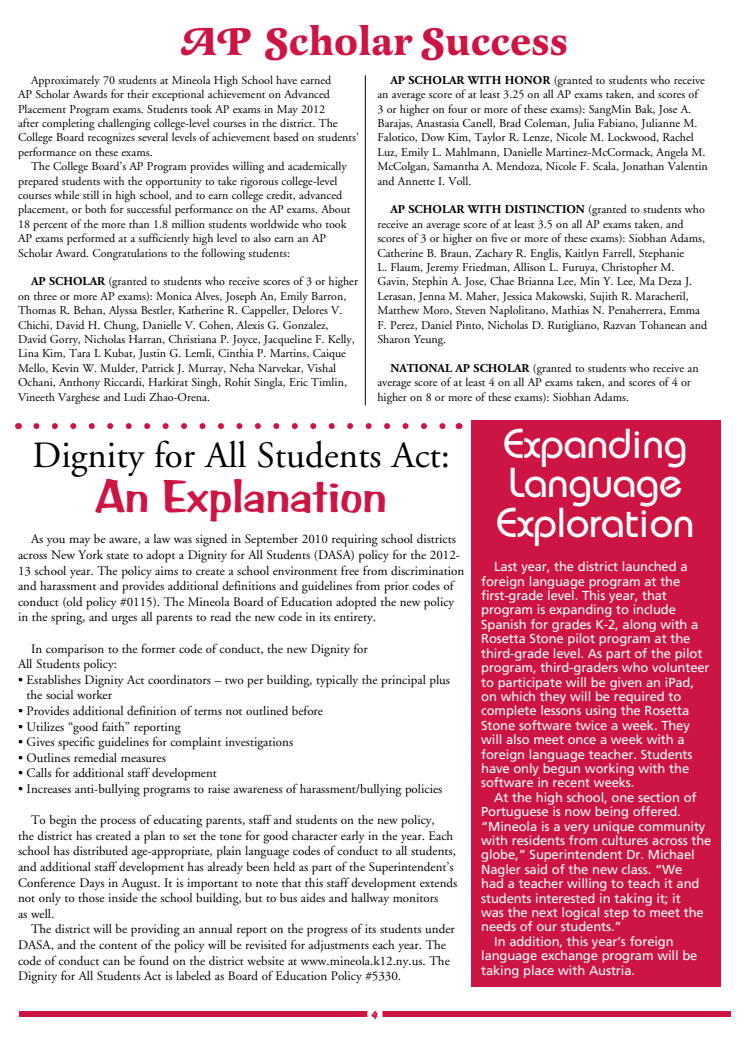
<style>
.page{position:relative;width:749px;height:1037px;background:#fff}
.page>*{position:absolute;margin:0;border:0;box-sizing:border-box;transform-origin:0 0}
.t1{font:48px "Arab Bru D";color:#cd1543}
.t2{font:500 41.8px/39.2px "Bauhaus";color:#fff}
.t3{font:700 40px "Latienne Swash T";color:#cd1543}
.t4{font:37px "Adobe Garamond";color:#000}
.t5{font:13px/15.6px "Adobe Garamond";color:#000}
.t6{font:13px/14.4px "Frutiger";letter-spacing:-.01em;color:#fff}
.t7{font:12px/14.4px "Adobe Garamond";color:#000}
.t8{font:700 12px "Balloon D Extr";color:#cd1543}
.s1{font-weight:700}
</style>
<div class="page">
<div style="left:19px;top:1011px;width:712px;height:5px;background:#cd1543"></div>
<div style="left:367px;top:1002px;width:16px;height:24px;background:#fff;border-radius:50%"></div>
<div style="left:471px;top:420px;width:249px;height:567px;background:#cd1543"></div>
<svg style="left:36px;top:423px;width:410px;height:6px"></svg>
<hr style="left:365px;top:75px;width:1px;height:330px;background:#000">
<h3 class="t3" style="left:181px;top:17px;width:388px">AP Scholar Success</h3>
<p class="t7" style="left:18px;top:73px;width:342px;text-indent:13px">Approximately 70 students at Mineola High School have earned<br>AP Scholar Awards for their exceptional achievement on Advanced Placement Program exams. Students took AP exams in May 2012<br>after completing challenging college-level courses in the district. The College Board recognizes several levels of achievement based on students’ performance on these exams.</p>
<p class="t7" style="left:18px;top:159px;width:334px;text-indent:13px">The College Board’s AP Program provides willing and academically prepared students with the opportunity to take rigorous college-level courses while still in high school, and to earn college credit, advanced placement, or both for successful performance on the AP exams. About 18 percent of the more than 1.8 million students worldwide who took AP exams performed at a sufficiently high level to also earn an AP Scholar Award. Congratulations to the following students:</p>
<p class="t7" style="left:18px;top:275px;width:341px;text-indent:13px"><span class="s1">AP SCHOLAR</span> (granted to students who receive scores of 3 or higher on three or more AP exams): Monica Alves, Joseph An, Emily Barron, Thomas R. Behan, Alyssa Bestler, Katherine R. Cappeller, Delores V.<br>Chichi, David H. Chung, Danielle V. Cohen, Alexis G. Gonzalez, David Gorry, Nicholas Harran, Christiana P. Joyce, Jacqueline F. Kelly, Lina Kim, Tara L Kubat, Justin G. Lemli, Cinthia P. Martins, Caique Mello, Kevin W. Mulder, Patrick J. Murray, Neha Narvekar, Vishal Ochani, Anthony Riccardi, Harkirat Singh, Rohit Singla, Eric Timlin, Vineeth Varghese and Ludi Zhao-Orena.</p>
<p class="t7" style="left:377px;top:73px;width:332px;text-indent:13px"><span class="s1">AP SCHOLAR WITH HONOR</span> (granted to students who receive an average score of at least 3.25 on all AP exams taken, and scores of<br>3 or higher on four or more of these exams): SangMin Bak, Jose A.<br>Barajas, Anastasia Canell, Brad Coleman, Julia Fabiano, Julianne M.<br>Falotico, Dow Kim, Taylor R. Lenze, Nicole M. Lockwood, Rachel Luz, Emily L. Mahlmann, Danielle Martinez-McCormack, Angela M.<br>McColgan, Samantha A. Mendoza, Nicole F. Scala, Jonathan Valentin and Annette I. Voll.</p>
<p class="t7" style="left:377px;top:203px;width:331px;text-indent:13px"><span class="s1">AP SCHOLAR WITH DISTINCTION</span> (granted to students who receive an average score of at least 3.5 on all AP exams taken, and scores of 3 or higher on five or more of these exams): Siobhan Adams, Catherine B. Braun, Zachary R. Englis, Kaitlyn Farrell, Stephanie<br>L. Flaum, Jeremy Friedman, Allison L. Furuya, Christopher M.<br>Gavin, Stephin A. Jose, Chae Brianna Lee, Min Y. Lee, Ma Deza J.<br>Lerasan, Jenna M. Maher, Jessica Makowski, Sujith R. Maracheril, Matthew Moro, Steven Naplolitano, Mathias N. Penaherrera, Emma F. Perez, Daniel Pinto, Nicholas D. Rutigliano, Razvan Tohanean and Sharon Yeung.</p>
<p class="t7" style="left:377px;top:361px;width:323px;text-indent:13px"><span class="s1">NATIONAL AP SCHOLAR</span> (granted to students who receive an average score of at least 4 on all AP exams taken, and scores of 4 or higher on 8 or more of these exams): Siobhan Adams.</p>
<h3 class="t4" style="left:33px;top:436px;width:419px">Dignity for All Students Act:</h3>
<h1 class="t1" style="left:96px;top:469px;width:293px">An Explanation</h1>
<p class="t5" style="left:18px;top:532px;width:448px;text-indent:13px">As you may be aware, a law was signed in September 2010 requiring school districts across New York state to adopt a Dignity for All Students (DASA) policy for the 2012- 13 school year. The policy aims to create a school environment free from discrimination and harassment and provides additional definitions and guidelines from prior codes of conduct (old policy #0115). The Mineola Board of Education adopted the new policy in the spring, and urges all parents to read the new code in its entirety.</p>
<p class="t5" style="left:18px;top:641px;width:351px;text-indent:13px">In comparison to the former code of conduct, the new Dignity for<br>All Students policy:</p>
<p class="t5" style="left:27px;top:672px;width:425px;text-indent:-9px">• Establishes Dignity Act coordinators – two per building, typically the principal plus the social worker</p>
<p class="t5" style="left:18px;top:703px;width:307px">• Provides additional definition of terms not outlined before</p>
<p class="t5" style="left:18px;top:719px;width:164px">• Utilizes “good faith” reporting</p>
<p class="t5" style="left:18px;top:734px;width:277px">• Gives specific guidelines for complaint investigations</p>
<p class="t5" style="left:18px;top:750px;width:149px">• Outlines remedial measures</p>
<p class="t5" style="left:18px;top:766px;width:200px">• Calls for additional staff development</p>
<p class="t5" style="left:18px;top:781px;width:426px">• Increases anti-bullying programs to raise awareness of harassment/bullying policies</p>
<p class="t5" style="left:18px;top:812px;width:441px;text-indent:13px">To begin the process of educating parents, staff and students on the new policy,<br>the district has created a plan to set the tone for good character early in the year. Each school has distributed age-appropriate, plain language codes of conduct to all students, and additional staff development has already been held as part of the Superintendent’s Conference Days in August. It is important to note that this staff development extends not only to those inside the school building, but to bus aides and hallway monitors<br>as well.</p>
<p class="t5" style="left:18px;top:922px;width:438px;text-indent:13px">The district will be providing an annual report on the progress of its students under DASA, and the content of the policy will be revisited for adjustments each year. The code of conduct can be found on the district website at www.mineola.k12.ny.us. The Dignity for All Students Act is labeled as Board of Education Policy #5330.</p>
<p class="t8" style="left:372px;top:1008px;width:8px">4</p>
<h2 class="t2" style="left:496px;top:424px;width:199px">Expanding<br>Language<br>Exploration</h2>
<p class="t6" style="left:481px;top:559px;width:230px;text-indent:13px">Last year, the district launched a foreign language program at the first-grade level. This year, that program is expanding to include Spanish for grades K-2, along with a Rosetta Stone pilot program at the third-grade level. As part of the pilot program, third-graders who volunteer to participate will be given an iPad, on which they will be required to complete lessons using the Rosetta Stone software twice a week. They will also meet once a week with a foreign language teacher. Students have only begun working with the software in recent weeks.</p>
<p class="t6" style="left:494px;top:790px;width:204px">At the high school, one section of</p>
<p class="t6" style="left:481px;top:804px;width:201px">Portuguese is now being offered.</p>
<p class="t6" style="left:481px;top:819px;width:226px">“Mineola is a very unique community</p>
<p class="t6" style="left:481px;top:833px;width:232px">with residents from cultures across the</p>
<p class="t6" style="left:481px;top:847px;width:215px">globe,” Superintendent Dr. Michael</p>
<p class="t6" style="left:481px;top:862px;width:203px">Nagler said of the new class. “We</p>
<p class="t6" style="left:481px;top:876px;width:220px">had a teacher willing to teach it and</p>
<p class="t6" style="left:481px;top:891px;width:201px">students interested in taking it; it</p>
<p class="t6" style="left:481px;top:905px;width:224px">was the next logical step to meet the</p>
<p class="t6" style="left:481px;top:919px;width:142px">needs of our students.”</p>
<p class="t6" style="left:494px;top:934px;width:181px">In addition, this year’s foreign</p>
<p class="t6" style="left:481px;top:948px;width:218px">language exchange program will be</p>
<p class="t6" style="left:481px;top:963px;width:155px">taking place with Austria.</p>
</div>
